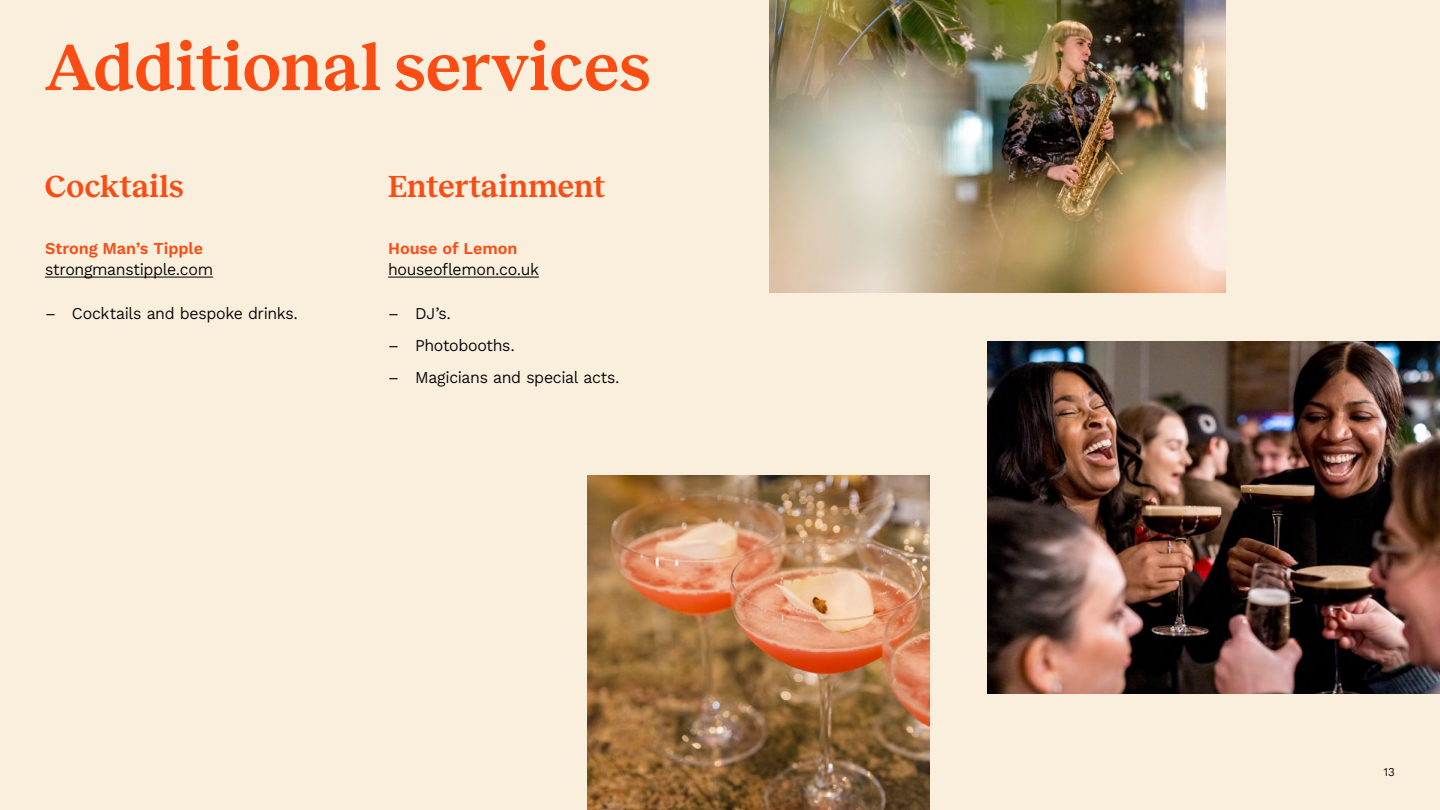
<style>
.page{position:relative;width:1440px;height:810px;background:#faeedd}
.page>*{position:absolute;margin:0;border:0;box-sizing:border-box;transform-origin:0 0}
.t1{font:600 67.5px "Reckless";letter-spacing:.005em;color:#fa4c13}
.t2{font:600 31.5px "Reckless";letter-spacing:.005em;color:#fa4c13}
.t3{font:16.5px "Kantumruy Pro";letter-spacing:-.02em;color:#000}
.t4{font:600 16.5px "Kantumruy Pro";letter-spacing:-.005em;color:#fa4c13}
.t5{font:12px "Kantumruy Pro";color:#000}
</style>
<div class="page">
<img style="left:587px;top:475px;width:342px;height:335px">
<img style="left:988px;top:341px;width:452px;height:353px">
<img style="left:770px;top:0;width:456px;height:292px">
<hr style="left:388px;top:277px;width:151px;height:1px;background:#000">
<hr style="left:45px;top:277px;width:168px;height:1px;background:#000">
<h1 class="t1" style="left:45px;top:18px;width:607px">Additional services</h1>
<h2 class="t2" style="left:45px;top:163px;width:140px">Cocktails</h2>
<h2 class="t2" style="left:388px;top:163px;width:219px">Entertainment</h2>
<p class="t4" style="left:45px;top:238px;width:160px">Strong Man’s Tipple</p>
<p class="t3" style="left:45px;top:260px;width:170px">strongmanstipple.com</p>
<p class="t3" style="left:45px;top:303px;width:255px">– Cocktails and bespoke drinks.</p>
<p class="t4" style="left:388px;top:238px;width:131px">House of Lemon</p>
<p class="t3" style="left:388px;top:260px;width:152px">houseoflemon.co.uk</p>
<p class="t3" style="left:388px;top:303px;width:65px">– DJ’s.</p>
<p class="t3" style="left:388px;top:335px;width:128px">– Photobooths.</p>
<p class="t3" style="left:388px;top:368px;width:233px">– Magicians and special acts.</p>
<p class="t5" style="left:1384px;top:765px;width:13px">13</p>
</div>
